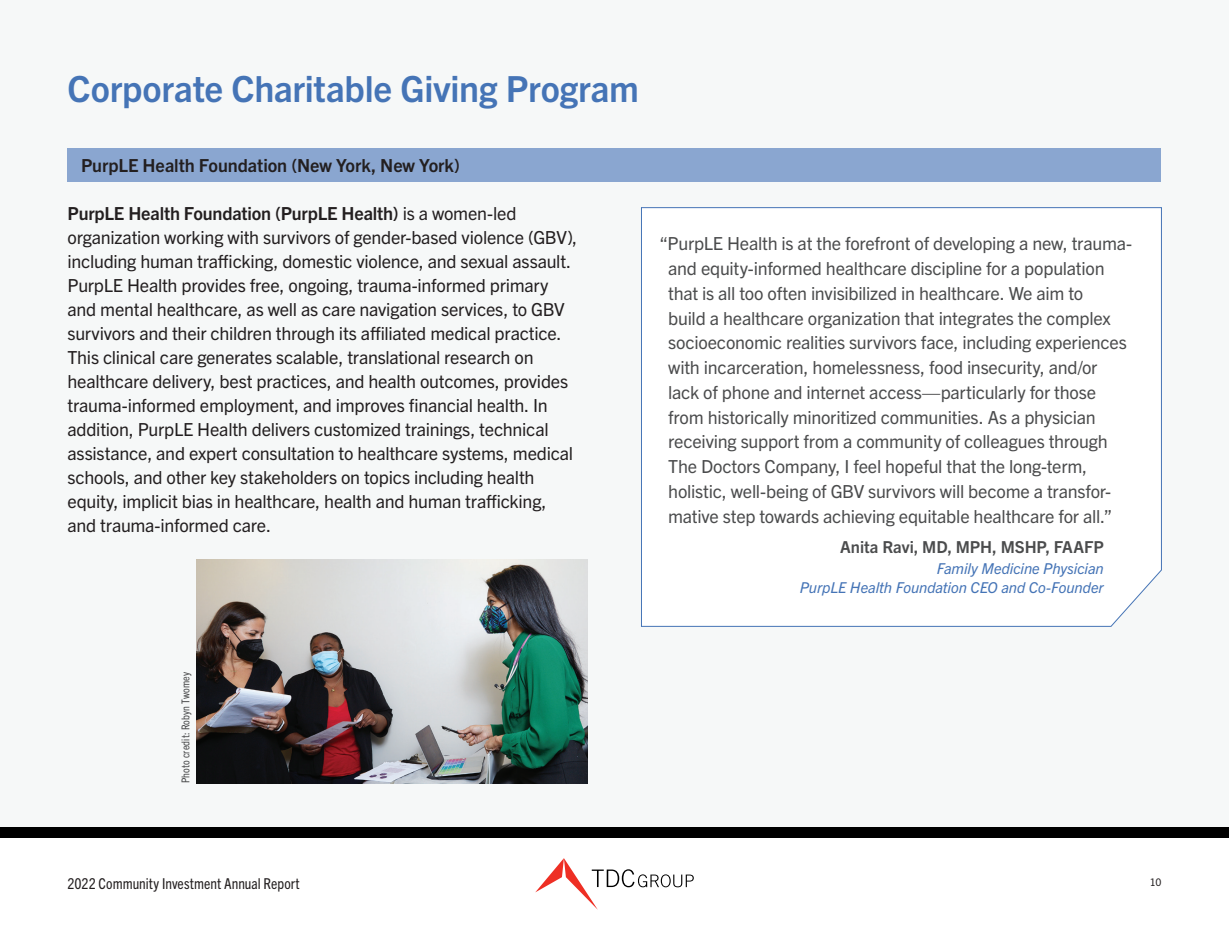
<style>
.page{position:relative;width:1229px;height:932px;background:#fff}
.page>*{position:absolute;margin:0;border:0;box-sizing:border-box;transform-origin:0 0}
.t1{font:700 36px "Trade Gothic Next LT Pro";letter-spacing:-.005em;color:#4574b6}
.t2{font:18px/24px "Trade Gothic Next LT Pro";letter-spacing:-.015em;color:#231f20}
.t3{font:18px/24.8px "Trade Gothic Next LT Pro";letter-spacing:-.015em;color:#4b4c4d}
.t4{font:700 18px "Trade Gothic Next LT Pro";letter-spacing:-.005em;color:#231f20}
.t5{font:700 16.5px "Trade Gothic Next LT Pro";letter-spacing:-.005em;color:#4b4c4d}
.t6{font:italic 15px/18.8px "Trade Gothic Next LT Pro";letter-spacing:-.005em;color:#4574b6;text-align:right}
.t7{font:condensed 15px "Trade Gothic Next LT Pro";color:#231f20}
.t8{font:condensed 10.8px "Trade Gothic Next LT Pro";letter-spacing:.015em;color:#4b4c4d}
.t9{font:10.5px "Trade Gothic Next LT Pro";color:#231f20}
.s1{font-weight:700}
</style>
<div class="page">
<div style="left:0;top:0;width:1228px;height:826px;background:#f6f8f8"></div>
<div style="left:0;top:826px;width:1228px;height:11px;background:#000"></div>
<svg style="left:535px;top:858px;width:159px;height:51px"></svg>
<div style="left:68px;top:148px;width:1093px;height:34px;background:#8aa6d0"></div>
<div style="left:641px;top:207px;width:521px;height:420px;background:#fff"></div>
<img style="left:196px;top:559px;width:391px;height:224px">
<h1 class="t1" style="left:68px;top:64px;width:573px">Corporate Charitable Giving Program</h1>
<p class="t4" style="left:81px;top:152px;width:380px">PurpLE Health Foundation (New York, New York)</p>
<p class="t2" style="left:68px;top:200px;width:511px"><span class="s1">PurpLE Health Foundation (PurpLE Health)</span> is a women-led organization working with survivors of gender-based violence (GBV), including human trafficking, domestic violence, and sexual assault.<br>PurpLE Health provides free, ongoing, trauma-informed primary and mental healthcare, as well as care navigation services, to GBV survivors and their children through its affiliated medical practice.<br>This clinical care generates scalable, translational research on healthcare delivery, best practices, and health outcomes, provides trauma-informed employment, and improves financial health. In addition, PurpLE Health delivers customized trainings, technical assistance, and expert consultation to healthcare systems, medical schools, and other key stakeholders on topics including health equity, implicit bias in healthcare, health and human trafficking, and trauma-informed care.</p>
<p class="t8" style="left:178px;top:783px;width:113px;rotate:-90deg">Photo credit: Robyn Twomey</p>
<p class="t3" style="left:668px;top:230px;width:465px;text-indent:-9px">“PurpLE Health is at the forefront of developing a new, trauma&shy;and equity-informed healthcare discipline for a population that is all too often invisibilized in healthcare. We aim to<br>build a healthcare organization that integrates the complex socioeconomic realities survivors face, including experiences with incarceration, homelessness, food insecurity, and/or lack of phone and internet access—particularly for those from historically minoritized communities. As a physician receiving support from a community of colleagues through The Doctors Company, I feel hopeful that the long-term, holistic, well-being of GBV survivors will become a transfor&shy;mative step towards achieving equitable healthcare for all.”</p>
<p class="t5" style="left:840px;top:535px;width:265px">Anita Ravi, MD, MPH, MSHP, FAAFP</p>
<p class="t6" style="left:799px;top:558px;width:306px">Family Medicine Physician<br>PurpLE Health Foundation CEO and Co-Founder</p>
<p class="t7" style="left:68px;top:873px;width:234px">2022 Community Investment Annual Report</p>
<p class="t9" style="left:1149px;top:874px;width:13px">10</p>
</div>
